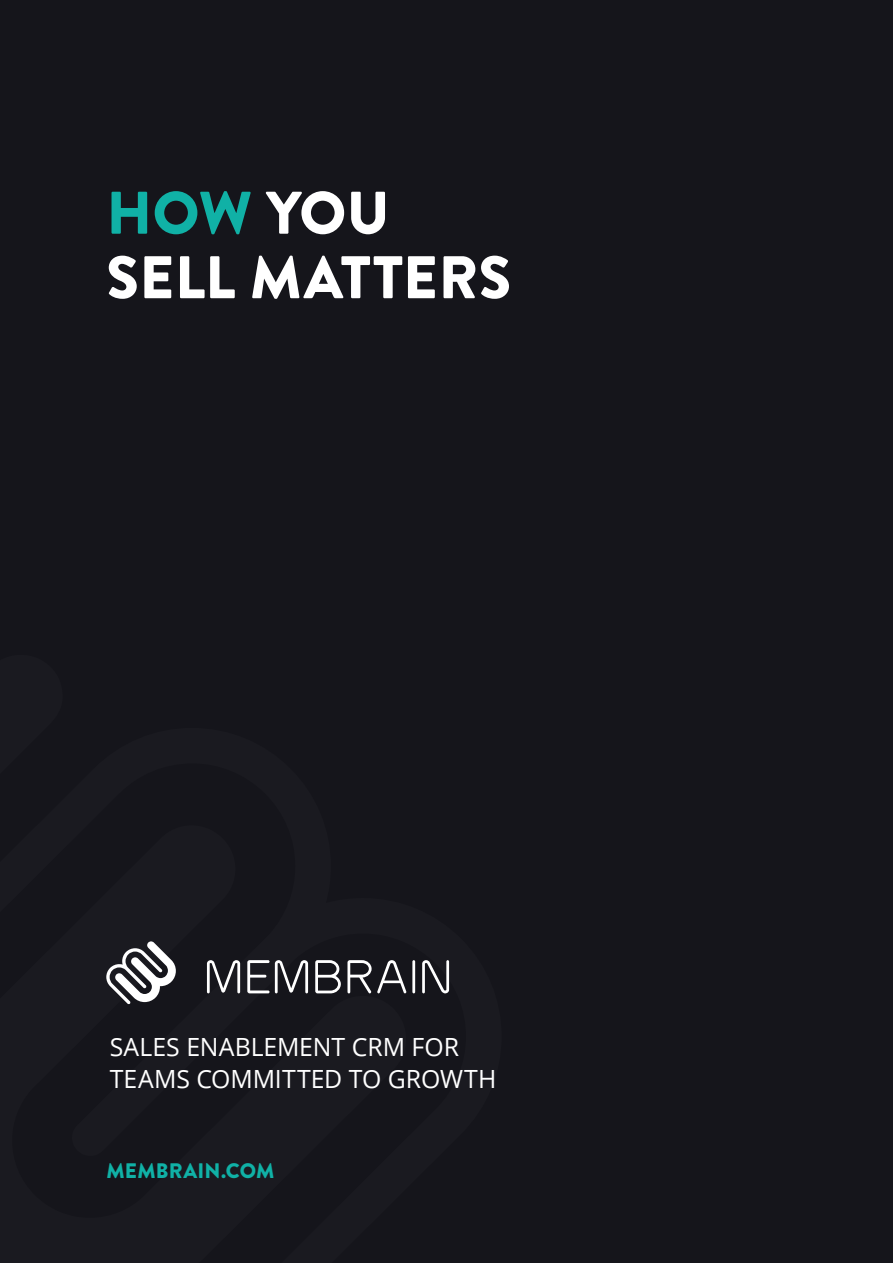
<style>
.page{position:relative;width:893px;height:1263px;background:#15151b}
.page>*{position:absolute;margin:0;border:0;box-sizing:border-box;transform-origin:0 0}
.DocTitle{font:900 60px/64.5px "Brandon Grotesque";letter-spacing:.005em;color:#fff}
.t1{font:25.05px "Open Sans";color:#fff}
.t2{font:900 21px "Brandon Grotesque";letter-spacing:.01em;color:#10b1a6}
.s1{color:#10b1a6}
</style>
<div class="page">
<svg style="left:207px;top:960px;width:33px;height:33px"></svg>
<svg style="left:247px;top:960px;width:61px;height:33px"></svg>
<svg style="left:315px;top:960px;width:26px;height:33px"></svg>
<svg style="left:347px;top:960px;width:59px;height:33px"></svg>
<hr style="left:412px;top:960px;width:3px;height:33px;background:#fff">
<svg style="left:422px;top:960px;width:27px;height:33px"></svg>
<svg style="left:106px;top:941px;width:70px;height:63px"></svg>
<p class="DocTitle" style="left:106px;top:182px;width:406px"><span class="s1">HOW</span> YOU<br>SELL MATTERS</p>
<p class="t1" style="left:110px;top:1029px;width:351px">SALES ENABLEMENT CRM FOR</p>
<p class="t1" style="left:110px;top:1062px;width:388px">TEAMS COMMITTED TO GROWTH</p>
<h3 class="t2" style="left:106px;top:1156px;width:170px">MEMBRAIN.COM</h3>
</div>
